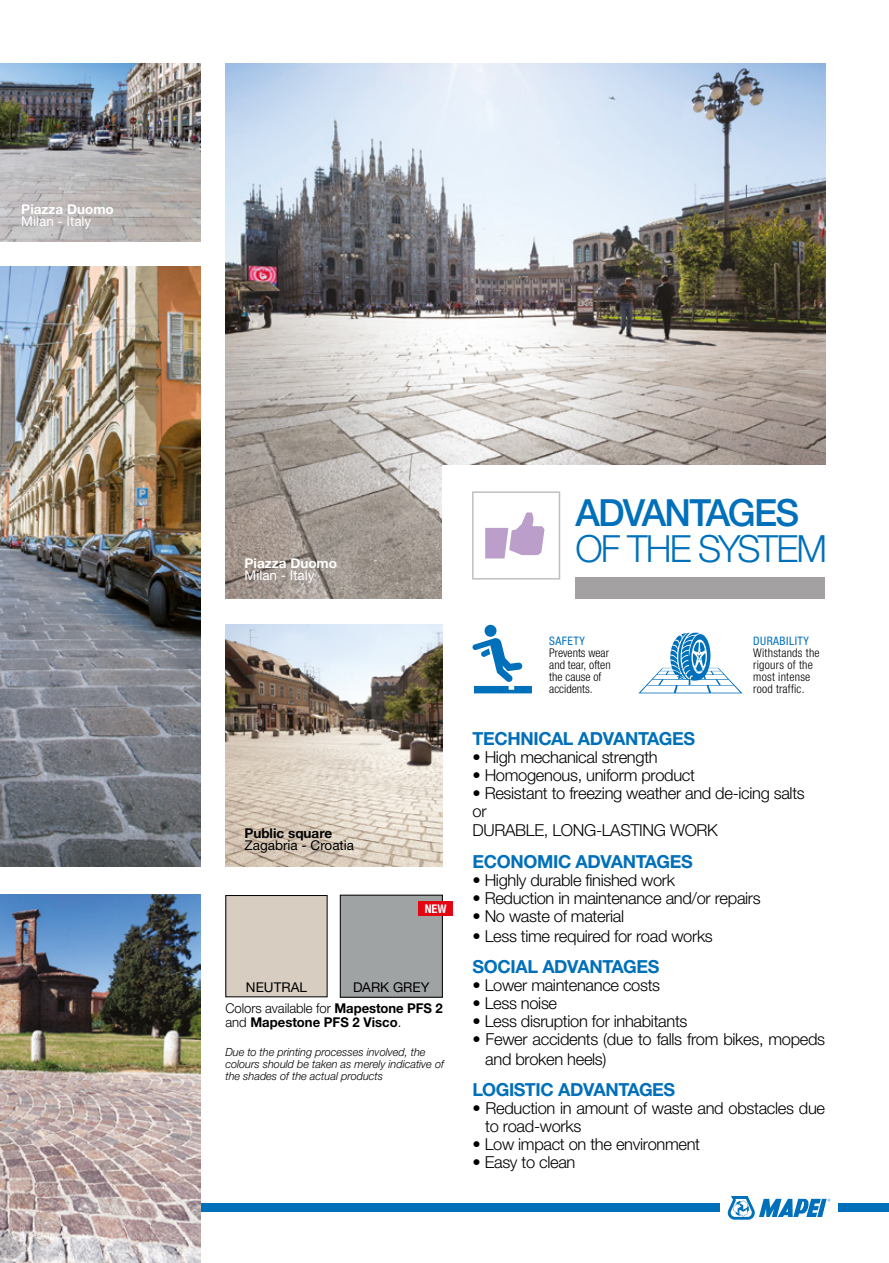
<style>
.page{position:relative;width:889px;height:1263px;background:#fff}
.page>*{position:absolute;margin:0;border:0;box-sizing:border-box;transform-origin:0 0}
.t1{font:300 37.5px "Helvetica Neue LTW1 G";letter-spacing:-.05em;color:#0070ba}
.t2{font:500 37.5px "Helvetica Neue LTW1 G";letter-spacing:-.05em;color:#0070ba}
.t3{font:700 18px "Helvetica Neue LTW1 G";letter-spacing:-.02em;color:#0070ba}
.t4{font:300 16.5px/18px "Helvetica Neue LTW1 G";letter-spacing:-.02em;color:#000}
.t5{font:300 13.5px/21.3px "Helvetica Neue LTW1 G";letter-spacing:-.005em;color:#000}
.t6{font:700 13.5px "Helvetica Neue LTW1 G";color:#000}
.t7{font:13.5px "Helvetica Neue LTW1 G";color:#000}
.t8{font:700 13.5px "Helvetica Neue LTW1 G";color:#fff}
.t9{font:13.5px "Helvetica Neue LTW1 G";color:#fff}
.t10{font:300 condensed 12px/12px "Helvetica Neue LTW1 G";letter-spacing:.015em;color:#000}
.t11{font:700 condensed 12px "Helvetica Neue LTW1 G";color:#fff}
.t12{font:condensed 11.7px "Helvetica Neue LTW1 G";letter-spacing:.04em;color:#0070ba}
.t13{font:italic 300 11.25px/12px "Helvetica Neue LTW1 G";color:#000}
.s1{font-weight:400}
.s2{font-weight:700}
.s3{font-weight:300}
</style>
<div class="page">
<img style="left:225px;top:64px;width:600px;height:535px">
<svg style="left:727px;top:1196px;width:103px;height:24px"></svg>
<div style="left:0;top:1204px;width:719px;height:8px;background:#0070ba"></div>
<div style="left:839px;top:1204px;width:50px;height:8px;background:#0070ba"></div>
<div style="left:442px;top:466px;width:430px;height:135px;background:#fff"></div>
<svg style="left:472px;top:638px;width:60px;height:55px"></svg>
<svg style="left:484px;top:624px;width:13px;height:13px"></svg>
<svg style="left:639px;top:632px;width:103px;height:61px"></svg>
<div style="left:472px;top:491px;width:88px;height:88px;border:2px solid #bdbfc2"></div>
<div style="left:575px;top:578px;width:250px;height:21px;background:#a3a1a1"></div>
<img style="left:0;top:266px;width:200px;height:601px">
<img style="left:225px;top:625px;width:217px;height:242px">
<img style="left:0;top:895px;width:200px;height:368px">
<svg style="left:485px;top:512px;width:59px;height:46px"></svg>
<img style="left:0;top:64px;width:200px;height:178px">
<div style="left:226px;top:895px;width:101px;height:102px;background:#d7cdc0"></div>
<div style="left:340px;top:895px;width:102px;height:102px;background:#a0a3a4"></div>
<div style="left:340px;top:895px;width:103px;height:102px;border:1px solid #000"></div>
<div style="left:418px;top:901px;width:34px;height:15px;background:#e30613"></div>
<p class="t8" style="left:21px;top:201px;width:94px">Piazza Duomo</p>
<p class="t9" style="left:21px;top:213px;width:72px">Milan - Italy</p>
<p class="t8" style="left:244px;top:554px;width:94px">Piazza Duomo</p>
<p class="t9" style="left:244px;top:566px;width:72px">Milan - Italy</p>
<p class="t6" style="left:244px;top:825px;width:89px">Public square</p>
<p class="t7" style="left:244px;top:837px;width:111px">Zagabria - Croatia</p>
<p class="t11" style="left:425px;top:902px;width:23px">NEW</p>
<p class="t5" style="left:225px;top:976px;width:219px;text-indent:128px"><span class="s1">DARK GREY<br></span>Colors available for <span class="s2">Mapestone PFS 2</span></p>
<p class="t6" style="left:225px;top:1013px;width:177px"><span class="s3">and</span> Mapestone PFS 2 Visco<span class="s3">.</span></p>
<p class="t13" style="left:225px;top:1046px;width:220px">Due to the printing processes involved, the colours should be taken as merely indicative of the shades of the actual products</p>
<p class="t7" style="left:246px;top:979px;width:62px">NEUTRAL</p>
<h1 class="t2" style="left:575px;top:490px;width:225px">ADVANTAGES</h1>
<h1 class="t1" style="left:575px;top:526px;width:253px">OF THE SYSTEM</h1>
<p class="t12" style="left:549px;top:634px;width:37px">SAFETY</p>
<p class="t10" style="left:549px;top:647px;width:63px">Prevents wear and tear, often the cause of accidents.</p>
<p class="t12" style="left:753px;top:634px;width:57px">DURABILITY</p>
<p class="t10" style="left:753px;top:647px;width:68px">Withstands the rigours of the most intense rood traffic.</p>
<p class="t3" style="left:472px;top:727px;width:224px">TECHNICAL ADVANTAGES</p>
<p class="t4" style="left:472px;top:748px;width:187px">• High mechanical strength</p>
<p class="t4" style="left:472px;top:766px;width:224px">• Homogenous, uniform product</p>
<p class="t4" style="left:472px;top:784px;width:334px">• Resistant to freezing weather and de-icing salts or</p>
<p class="t4" style="left:472px;top:821px;width:247px">DURABLE, LONG-LASTING WORK</p>
<p class="t3" style="left:472px;top:850px;width:222px">ECONOMIC ADVANTAGES</p>
<p class="t4" style="left:472px;top:871px;width:204px">• Highly durable finished work</p>
<p class="t4" style="left:472px;top:889px;width:290px">• Reduction in maintenance and/or repairs</p>
<p class="t4" style="left:472px;top:907px;width:153px">• No waste of material</p>
<p class="t4" style="left:472px;top:926px;width:242px">• Less time required for road works</p>
<p class="t3" style="left:472px;top:955px;width:189px">SOCIAL ADVANTAGES</p>
<p class="t4" style="left:472px;top:976px;width:189px">• Lower maintenance costs</p>
<p class="t4" style="left:472px;top:994px;width:86px">• Less noise</p>
<p class="t4" style="left:472px;top:1012px;width:216px">• Less disruption for inhabitants</p>
<p class="t4" style="left:485px;top:1029px;width:341px;line-height:19.5px;text-indent:-13px">• Fewer accidents (due to falls from bikes, mopeds and broken heels)</p>
<p class="t3" style="left:472px;top:1078px;width:204px">LOGISTIC ADVANTAGES</p>
<p class="t4" style="left:485px;top:1099px;width:341px;text-indent:-13px">• Reduction in amount of waste and obstacles due to road-works</p>
<p class="t4" style="left:472px;top:1135px;width:229px">• Low impact on the environment</p>
<p class="t4" style="left:472px;top:1153px;width:104px">• Easy to clean</p>
</div>
